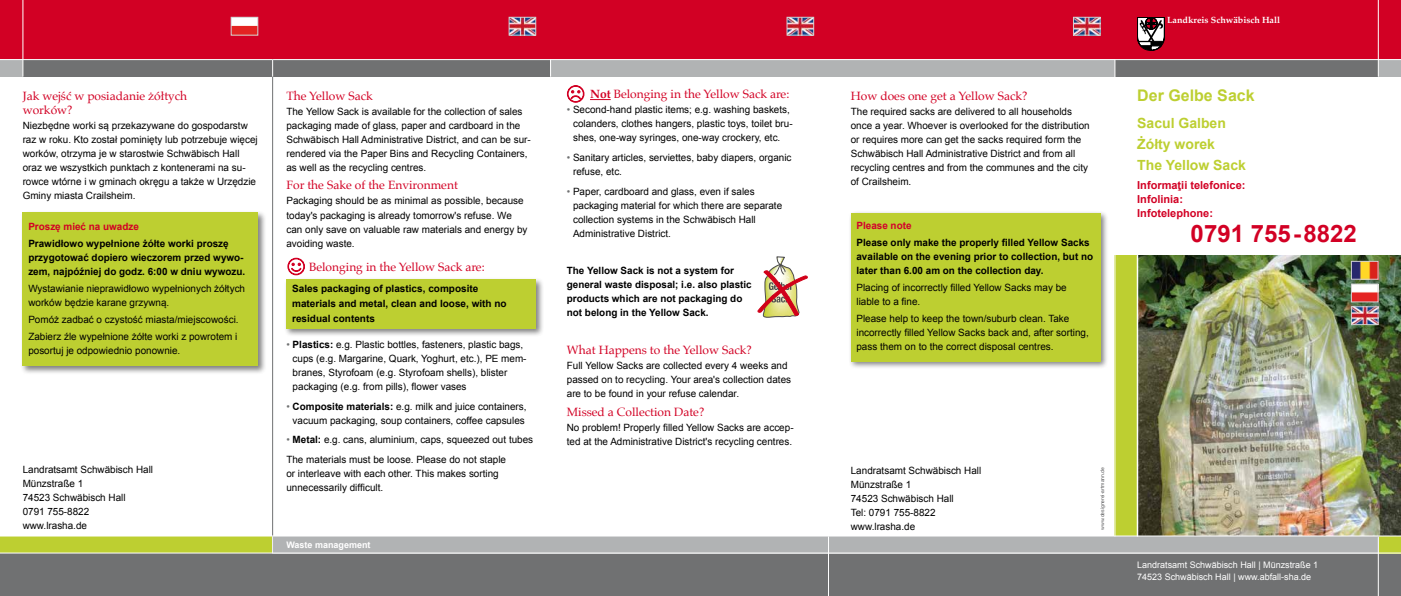
<style>
.page{position:relative;width:1401px;height:596px;background:#fff}
.page>*{position:absolute;margin:0;border:0;box-sizing:border-box;transform-origin:0 0}
.t1{font:700 24px "Arial";color:#d20024}
.t2{font:700 16px "Arial";color:#bdcf31}
.t3{font:700 14px/20.8px "Arial";color:#bdcf31}
.t4{font:12px/14px "Palatino";color:#d20024}
.t5{font:700 11px/14px "Arial";color:#d20024}
.t6{font:10px/14px "Arial";color:#000}
.t7{font:700 10px/14px "Arial";color:#000}
.t8{font:700 10px "Arial";color:#d20024}
.t9{font:700 10px "Arial";color:#d2002c}
.t10{font:9px/12px "Arial";color:#fff}
.t11{font:700 9px "Palatino";color:#fff}
.t12{font:700 9px "Arial";color:#fff}
.t13{font:5px "Helvetica Neue";color:#58585a}
.s1{color:#707172}
.s2{font-weight:700}
</style>
<div class="page">
<div style="left:0;top:536px;width:272px;height:17px;background:#bdcf31"></div>
<img style="left:1138px;top:255px;width:262px;height:280px">
<div style="left:0;top:0;width:1400px;height:60px;background:#d20024"></div>
<div style="left:0;top:553px;width:1400px;height:42px;background:#707172"></div>
<div style="left:1378px;top:536px;width:22px;height:17px;background:#bdcf31"></div>
<div style="left:0;top:60px;width:1400px;height:17px;background:#707172"></div>
<div style="left:1378px;top:60px;width:22px;height:17px;background:#b1b3b4"></div>
<hr style="left:1377px;top:0;width:1px;height:77px;background:#fff">
<div style="left:550px;top:60px;width:564px;height:17px;background:#b1b3b4"></div>
<div style="left:272px;top:536px;width:1106px;height:17px;background:#b1b3b4"></div>
<svg style="left:1137px;top:17px;width:27px;height:33px"></svg>
<hr style="left:1377px;top:536px;width:1px;height:59px;background:#fff">
<div style="left:1114px;top:255px;width:23px;height:281px;background:#bdcf31"></div>
<hr style="left:828px;top:536px;width:1px;height:59px;background:#fff">
<hr style="left:1136px;top:255px;width:1px;height:281px;background:#fff">
<div style="left:0;top:60px;width:23px;height:17px;background:#b1b3b4"></div>
<hr style="left:23px;top:0;width:1px;height:77px;background:#fff">
<hr style="left:0;top:59px;width:1400px;height:1px;background:#fff">
<hr style="left:1114px;top:60px;width:1px;height:476px;background:#fff">
<svg style="left:550px;top:60px;width:1px;height:17px"></svg>
<div style="left:20px;top:210px;width:246px;height:164px;background:#000;opacity:.5"></div>
<div style="left:23px;top:213px;width:235px;height:153px;background:#bdcf31"></div>
<hr style="left:272px;top:60px;width:1px;height:496px;background:#707172">
<svg style="left:272px;top:536px;width:1px;height:16px"></svg>
<svg style="left:272px;top:60px;width:1px;height:17px"></svg>
<hr style="left:0;top:552px;width:1400px;height:1px;background:#fff">
<hr style="left:0;top:535px;width:1400px;height:1px;background:#fff">
<svg style="left:590px;top:99px;width:20px;height:1px"></svg>
<svg style="left:567px;top:85px;width:17px;height:17px"></svg>
<svg style="left:288px;top:258px;width:17px;height:17px"></svg>
<svg style="left:757px;top:256px;width:51px;height:61px"></svg>
<div style="left:284px;top:277px;width:260px;height:60px;background:#000;opacity:.5"></div>
<div style="left:286px;top:279px;width:250px;height:50px;background:#bdcf31"></div>
<div style="left:848px;top:210px;width:260px;height:159px;background:#000;opacity:.5"></div>
<div style="left:850px;top:213px;width:250px;height:148px;background:#bdcf31"></div>
<img style="left:1352px;top:263px;width:24px;height:14px">
<div style="left:1350px;top:261px;width:28px;height:18px;border:1px solid #d0d1d2"></div>
<img style="left:1352px;top:285px;width:24px;height:15px">
<div style="left:1350px;top:283px;width:28px;height:19px;border:1px solid #d0d1d2"></div>
<img style="left:1352px;top:308px;width:24px;height:14px">
<div style="left:1350px;top:306px;width:28px;height:18px;border:1px solid #d0d1d2"></div>
<img style="left:233px;top:19px;width:23px;height:14px">
<div style="left:231px;top:17px;width:27px;height:18px;border:1px solid #d0d1d2"></div>
<img style="left:510px;top:19px;width:24px;height:14px">
<div style="left:508px;top:17px;width:28px;height:18px;border:1px solid #d0d1d2"></div>
<img style="left:788px;top:19px;width:24px;height:14px">
<div style="left:786px;top:17px;width:28px;height:18px;border:1px solid #d0d1d2"></div>
<img style="left:1075px;top:19px;width:23px;height:14px">
<div style="left:1073px;top:17px;width:27px;height:18px;border:1px solid #d0d1d2"></div>
<p class="t4" style="left:23px;top:88px;width:166px">Jak wejść w posiadanie żółtych worków?</p>
<p class="t6" style="left:23px;top:118px;width:236px">Niezbędne worki są przekazywane do gospodarstw raz w roku. Kto został pominięty lub potrzebuje więcej worków, otrzyma je w starostwie Schwäbisch Hall oraz we wszystkich punktach z kontenerami na su&shy;rowce wtórne i w gminach okręgu a także w Urzędzie Gminy miasta Crailsheim.</p>
<p class="t8" style="left:28px;top:220px;width:112px">Proszę mieć na uwadze</p>
<p class="t7" style="left:28px;top:237px;width:218px">Prawidłowo wypełnione żółte worki proszę przygotować dopiero wieczorem przed wywo&shy;zem, najpóźniej do godz. 6:00 w dniu wywozu.</p>
<p class="t6" style="left:28px;top:281px;width:218px">Wystawianie nieprawidłowo wypełnionych żółtych worków będzie karane grzywną.</p>
<p class="t6" style="left:28px;top:311px;width:212px;line-height:16.8px">Pomóż zadbać o czystość miasta/miejscowości.<br>Zabierz źle wypełnione żółte worki z powrotem i</p>
<p class="t6" style="left:28px;top:343px;width:153px">posortuj je odpowiednio ponownie.</p>
<p class="t6" style="left:23px;top:462px;width:132px">Landratsamt Schwäbisch Hall<br>Münzstraße 1<br>74523 Schwäbisch Hall<br>0791 755-8822 www.lrasha.de</p>
<p class="t4" style="left:286px;top:88px;width:88px">The Yellow Sack</p>
<p class="t6" style="left:286px;top:104px;width:246px">The Yellow Sack is available for the collection of sales packaging made of glass, paper and cardboard in the Schwäbisch Hall Administrative District, and can be sur&shy;rendered via the Paper Bins and Recycling Containers, as well as the recycling centres.</p>
<p class="t4" style="left:286px;top:178px;width:173px">For the Sake of the Environment</p>
<p class="t6" style="left:286px;top:194px;width:243px">Packaging should be as minimal as possible, because today's packaging is already tomorrow's refuse. We can only save on valuable raw materials and energy by avoiding waste.</p>
<p class="t4" style="left:309px;top:259px;width:177px">Belonging in the Yellow Sack are:</p>
<p class="t7" style="left:292px;top:281px;width:216px;line-height:15px">Sales packaging of plastics, composite materials and metal, clean and loose, with no residual contents</p>
<p class="t6" style="left:293px;top:337px;width:235px;text-indent:-6px"><span class="s1">•</span> <span class="s2">Plastics:</span> e.g. Plastic bottles, fasteners, plastic bags, cups (e.g. Margarine, Quark, Yoghurt, etc.), PE mem&shy;branes, Styrofoam (e.g. Styrofoam shells), blister packaging (e.g. from pills), flower vases</p>
<p class="t6" style="left:286px;top:399px;width:242px;text-align:center"><span class="s1">•</span> <span class="s2">Composite materials:</span> e.g. milk and juice containers, vacuum packaging, soup containers, coffee capsules</p>
<p class="t6" style="left:286px;top:430px;width:248px;line-height:19.7px"><span class="s1">•</span> <span class="s2">Metal:</span> e.g. cans, aluminium, caps, squeezed out tubes<br>The materials must be loose. Please do not staple</p>
<p class="t6" style="left:286px;top:466px;width:214px">or interleave with each other. This makes sorting unnecessarily difficult.</p>
<p class="t12" style="left:286px;top:538px;width:86px">Waste management</p>
<p class="t4" style="left:590px;top:87px;width:201px"><span class="s2">Not</span> Belonging in the Yellow Sack are:</p>
<p class="t6" style="left:573px;top:103px;width:221px;text-indent:-6px"><span class="s1">•</span> Second-hand plastic items; e.g. washing baskets, colanders, clothes hangers, plastic toys, toilet bru&shy;shes, one-way syringes, one-way crockery, etc.</p>
<p class="t6" style="left:573px;top:150px;width:220px;text-indent:-6px"><span class="s1">•</span> Sanitary articles, serviettes, baby diapers, organic refuse, etc.</p>
<p class="t6" style="left:573px;top:184px;width:211px;text-indent:-6px"><span class="s1">•</span> Paper, cardboard and glass, even if sales packaging material for which there are separate collection systems in the Schwäbisch Hall Administrative District.</p>
<p class="t7" style="left:567px;top:263px;width:186px">The Yellow Sack is not a system for general waste disposal; i.e. also plastic products which are not packaging do not belong in the Yellow Sack.</p>
<p class="t4" style="left:567px;top:342px;width:186px">What Happens to the Yellow Sack?</p>
<p class="t6" style="left:567px;top:358px;width:226px">Full Yellow Sacks are collected every 4 weeks and passed on to recycling. Your area's collection dates are to be found in your refuse calendar.</p>
<p class="t4" style="left:567px;top:404px;width:139px">Missed a Collection Date?</p>
<p class="t6" style="left:567px;top:420px;width:228px">No problem! Properly filled Yellow Sacks are accep&shy;ted at the Administrative District's recycling centres.</p>
<p class="t4" style="left:850px;top:88px;width:178px">How does one get a Yellow Sack?</p>
<p class="t6" style="left:850px;top:104px;width:240px">The required sacks are delivered to all households once a year. Whoever is overlooked for the distribution or requires more can get the sacks required form the Schwäbisch Hall Administrative District and from all recycling centres and from the communes and the city of Crailsheim.</p>
<p class="t9" style="left:856px;top:219px;width:57px">Please note</p>
<p class="t7" style="left:856px;top:236px;width:238px">Please only make the properly filled Yellow Sacks available on the evening prior to collection, but no later than 6.00 am on the collection day.</p>
<p class="t6" style="left:856px;top:280px;width:212px">Placing of incorrectly filled Yellow Sacks may be liable to a fine.</p>
<p class="t6" style="left:856px;top:311px;width:234px">Please help to keep the town/suburb clean. Take incorrectly filled Yellow Sacks back and, after sorting, pass them on to the correct disposal centres.</p>
<p class="t11" style="left:1167px;top:13px;width:114px">Landkreis Schwäbisch Hall</p>
<h2 class="t2" style="left:1137px;top:85px;width:119px">Der Gelbe Sack</h2>
<h3 class="t3" style="left:1137px;top:113px;width:110px">Sacul Galben<br>Żółty worek<br>The Yellow Sack</h3>
<p class="t5" style="left:1137px;top:179px;width:110px">Informaţii telefonice:<br>Infolinia:<br>Infotelephone:</p>
<h1 class="t1" style="left:1190px;top:217px;width:168px">0791 755-8822</h1>
<p class="t6" style="left:850px;top:463px;width:132px">Landratsamt Schwäbisch Hall<br>Münzstraße 1<br>74523 Schwäbisch Hall<br>Tel: 0791 755-8822 www.lrasha.de</p>
<p class="t13" style="left:1098px;top:529px;width:64px;rotate:-90deg">www.designerei-artmann.de</p>
<p class="t10" style="left:1137px;top:558px;width:182px">Landratsamt Schwäbisch Hall | Münzstraße 1<br>74523 Schwäbisch Hall | www.abfall-sha.de</p>
</div>
